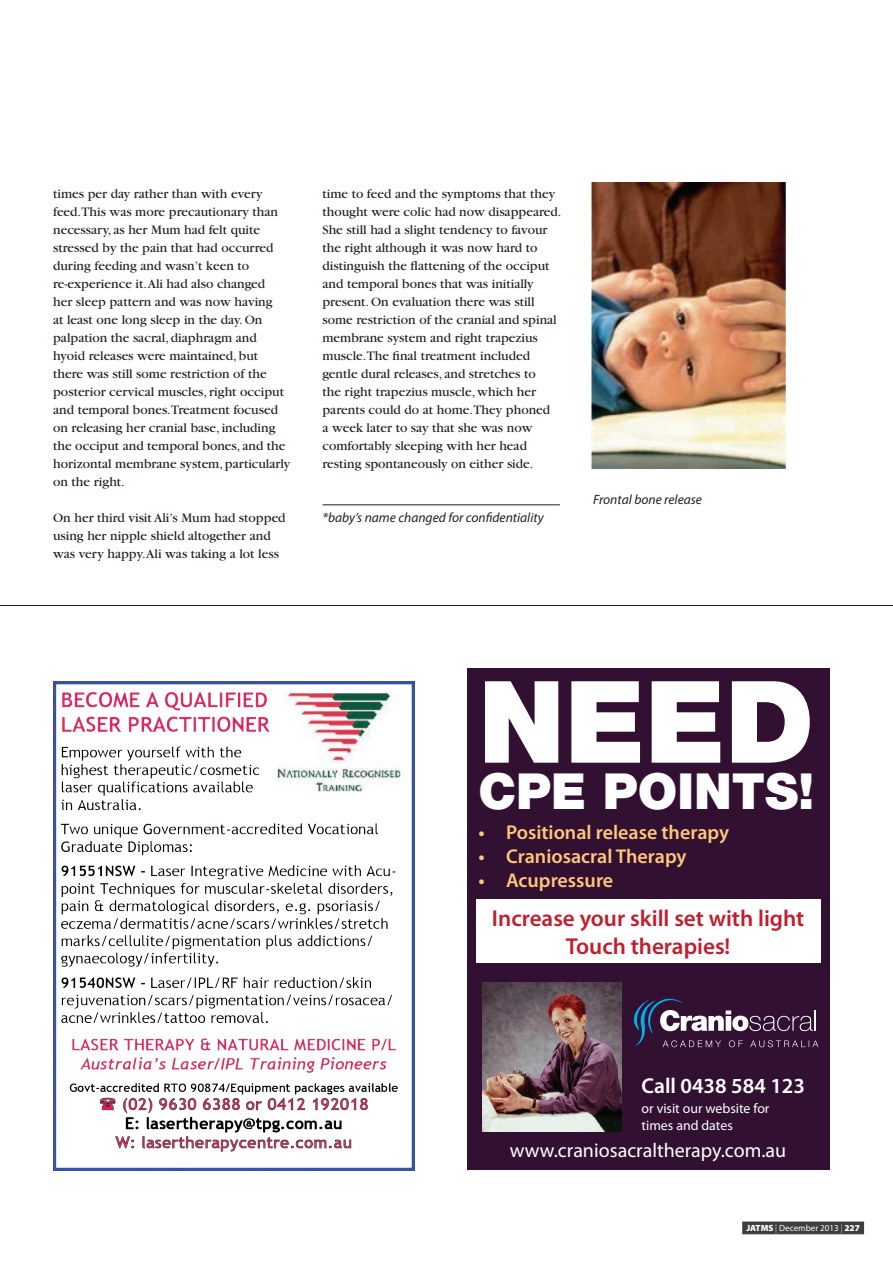
<style>
.page{position:relative;width:893px;height:1263px;background:#fff}
.page>*{position:absolute;margin:0;border:0;box-sizing:border-box;transform-origin:0 0}
.t1{font:900 114px "Helvetica Neue LT Std";color:#fff}
.t2{font:900 49.8px "Helvetica Neue LT Std";color:#fff}
.t3{font:600 23.1px/27.8px "Myriad Pro";color:#bf1f2e;text-align:center}
.t4{font:600 21.6px "Myriad Pro";color:#fff}
.t5{font:600 19.95px "Myriad Pro";color:#fdc77a}
.t6{font:19.95px "Myriad Pro";color:#fff}
.t7{font:13.8px/16.6px "Myriad Pro";color:#fff}
.t8{font:13.5px/18px "Garamond";color:#231f20}
.t9{font:italic 13.5px "Myriad Pro";color:#231f20}
.t10{font:9px "Myriad Pro";color:#fff}
.s1{font-weight:900}
.s2{font-weight:300}
</style>
<div class="page">
<hr style="left:0;top:605px;width:893px;height:1px;background:#231f20">
<img style="left:592px;top:183px;width:193px;height:285px">
<hr style="left:322px;top:505px;width:238px;height:1px;background:#231f20">
<img style="left:53px;top:681px;width:362px;height:489px">
<div style="left:467px;top:668px;width:362px;height:502px;background:#311032"></div>
<img style="left:482px;top:982px;width:140px;height:149px">
<div style="left:476px;top:899px;width:344px;height:64px;background:#fff"></div>
<svg style="left:634px;top:998px;width:184px;height:49px"></svg>
<div style="left:742px;top:1221px;width:122px;height:13px;background:#3e3e3f"></div>
<p class="t8" style="left:53px;top:185px;width:239px">times per day rather than with every feed.This was more precautionary than necessary, as her Mum had felt quite stressed by the pain that had occurred during feeding and wasn’t keen to re-experience it.Ali had also changed<br>her sleep pattern and was now having<br>at least one long sleep in the day. On palpation the sacral, diaphragm and hyoid releases were maintained, but there was still some restriction of the posterior cervical muscles, right occiput and temporal bones.Treatment focused on releasing her cranial base, including the occiput and temporal bones, and the horizontal membrane system, particularly on the right.</p>
<p class="t8" style="left:53px;top:509px;width:234px">On her third visit Ali’s Mum had stopped using her nipple shield altogether and was very happy.Ali was taking a lot less</p>
<p class="t8" style="left:322px;top:185px;width:241px">time to feed and the symptoms that they thought were colic had now disappeared.<br>She still had a slight tendency to favour the right although it was now hard to distinguish the flattening of the occiput and temporal bones that was initially present. On evaluation there was still some restriction of the cranial and spinal membrane system and right trapezius muscle.The final treatment included gentle dural releases, and stretches to<br>the right trapezius muscle, which her parents could do at home.They phoned<br>a week later to say that she was now comfortably sleeping with her head resting spontaneously on either side.</p>
<p class="t9" style="left:322px;top:509px;width:223px">*baby’s name changed for confidentiality</p>
<p class="t9" style="left:593px;top:491px;width:110px">Frontal bone release</p>
<h1 class="t1" style="left:478px;top:654px;width:337px">NEED</h1>
<h2 class="t2" style="left:478px;top:761px;width:337px">CPE POINTS!</h2>
<h3 class="t5" style="left:478px;top:819px;width:252px">• Positional release therapy</h3>
<h3 class="t5" style="left:478px;top:843px;width:210px">• Craniosacral Therapy</h3>
<h3 class="t5" style="left:478px;top:867px;width:136px">• Acupressure</h3>
<h3 class="t3" style="left:492px;top:904px;width:314px">Increase your skill set with light<br>Touch therapies!</h3>
<h3 class="t4" style="left:642px;top:1072px;width:165px">Call 0438 584 123</h3>
<p class="t7" style="left:642px;top:1100px;width:129px">or visit our website for times and dates</p>
<h3 class="t6" style="left:510px;top:1138px;width:278px">www.craniosacraltherapy.com.au</h3>
<p class="t10" style="left:746px;top:1222px;width:115px"><span class="s1">JATMS</span> <span class="s2">|</span> December 2013 <span class="s2">|</span> <span class="s1">227</span></p>
</div>
